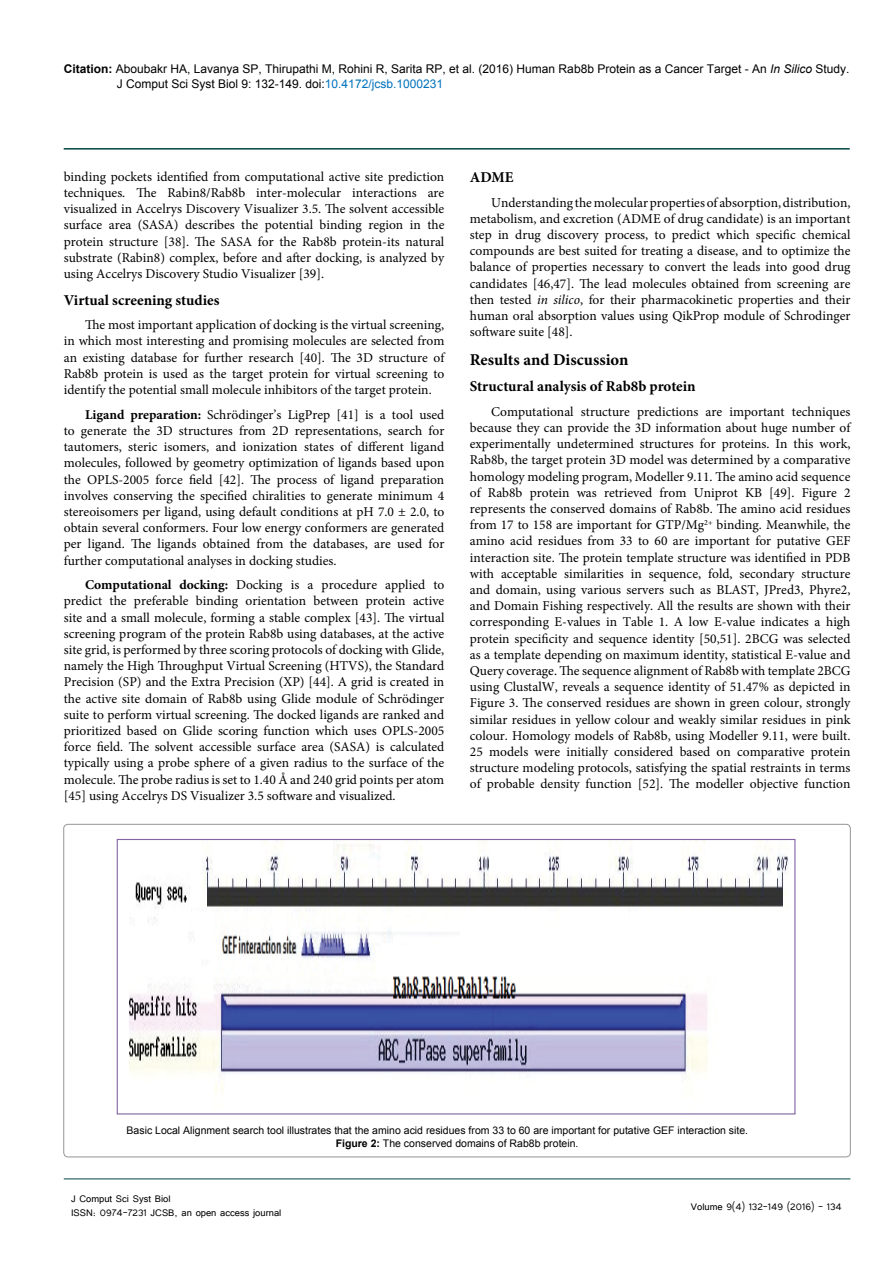
<style>
.page{position:relative;width:893px;height:1263px;background:#fff}
.page>*{position:absolute;margin:0;border:0;box-sizing:border-box;transform-origin:0 0}
.Hedding{font:700 16.5px "Minion Pro";color:#000}
.sUB-hEDDING{font:700 15px "Minion Pro";color:#000}
.t1{font:13.5px/16.2px "Minion Pro";color:#000;text-align:justify}
.t2{font:12px/15px "Arial";color:#000}
.t3{font:12px/14.4px "Tunga";color:#000}
.t4{font:10.5px "Arial";color:#000}
.s1{font-weight:700}
.s2{font-style:italic}
.s3{color:#0072bc}
</style>
<div class="page">
<hr style="left:64px;top:148px;width:786px;height:2px;background:#004440">
<hr style="left:64px;top:1179px;width:786px;height:1px;background:#004440">
<img style="left:129px;top:841px;width:659px;height:252px">
<div style="left:117px;top:839px;width:678px;height:275px;border:1px solid #8165a3"></div>
<p class="t2" style="left:117px;top:61px;width:734px;text-indent:-53px"><span class="s1">Citation:</span> Aboubakr HA, Lavanya SP, Thirupathi M, Rohini R, Sarita RP, et al. (2016) Human Rab8b Protein as a Cancer Target - An <span class="s2">In Silico</span> Study.<br>J Comput Sci Syst Biol 9: 132-149. doi:<span class="s3">10.4172/jcsb.1000231</span></p>
<p class="t1" style="left:64px;top:168px;width:382px">binding pockets identified from computational active site prediction techniques. The Rabin8/Rab8b inter-molecular interactions are visualized in Accelrys Discovery Visualizer 3.5. The solvent accessible surface area (SASA) describes the potential binding region in the protein structure [38]. The SASA for the Rab8b protein-its natural substrate (Rabin8) complex, before and after docking, is analyzed by using Accelrys Discovery Studio Visualizer [39].</p>
<p class="sUB-hEDDING" style="left:64px;top:289px;width:157px">Virtual screening studies</p>
<p class="t1" style="left:64px;top:317px;width:382px;text-indent:21px">The most important application of docking is the virtual screening, in which most interesting and promising molecules are selected from an existing database for further research [40]. The 3D structure of Rab8b protein is used as the target protein for virtual screening to identify the potential small molecule inhibitors of the target protein.</p>
<p class="t1" style="left:64px;top:406px;width:382px;text-indent:21px"><span class="s1">Ligand preparation:</span> Schrödinger’s LigPrep [41] is a tool used to generate the 3D structures from 2D representations, search for tautomers, steric isomers, and ionization states of different ligand molecules, followed by geometry optimization of ligands based upon the OPLS-2005 force field [42]. The process of ligand preparation involves conserving the specified chiralities to generate minimum 4 stereoisomers per ligand, using default conditions at pH 7.0 ± 2.0, to obtain several conformers. Four low energy conformers are generated per ligand. The ligands obtained from the databases, are used for further computational analyses in docking studies.</p>
<p class="t1" style="left:64px;top:577px;width:382px;text-indent:21px"><span class="s1">Computational docking:</span> Docking is a procedure applied to predict the preferable binding orientation between protein active site and a small molecule, forming a stable complex [43]. The virtual screening program of the protein Rab8b using databases, at the active site grid, is performed by three scoring protocols of docking with Glide, namely the High Throughput Virtual Screening (HTVS), the Standard Precision (SP) and the Extra Precision (XP) [44]. A grid is created in the active site domain of Rab8b using Glide module of Schrödinger suite to perform virtual screening. The docked ligands are ranked and prioritized based on Glide scoring function which uses OPLS-2005 force field. The solvent accessible surface area (SASA) is calculated typically using a probe sphere of a given radius to the surface of the molecule. The probe radius is set to 1.40 Å and 240 grid points per atom [45] using Accelrys DS Visualizer 3.5 software and visualized.</p>
<p class="sUB-hEDDING" style="left:470px;top:167px;width:45px">ADME</p>
<p class="t1" style="left:470px;top:194px;width:382px;text-indent:21px">Understanding the molecular properties of absorption, distribution, metabolism, and excretion (ADME of drug candidate) is an important step in drug discovery process, to predict which specific chemical compounds are best suited for treating a disease, and to optimize the balance of properties necessary to convert the leads into good drug candidates [46,47]. The lead molecules obtained from screening are then tested <span class="s2">in silico</span>, for their pharmacokinetic properties and their human oral absorption values using QikProp module of Schrodinger software suite [48].</p>
<p class="Hedding" style="left:470px;top:348px;width:160px">Results and Discussion</p>
<p class="sUB-hEDDING" style="left:470px;top:376px;width:227px">Structural analysis of Rab8b protein</p>
<p class="t1" style="left:470px;top:403px;width:382px;text-indent:21px">Computational structure predictions are important techniques because they can provide the 3D information about huge number of experimentally undetermined structures for proteins. In this work, Rab8b, the target protein 3D model was determined by a comparative homology modeling program, Modeller 9.11. The amino acid sequence of Rab8b protein was retrieved from Uniprot KB [49]. Figure 2 represents the conserved domains of Rab8b. The amino acid residues from 17 to 158 are important for GTP/Mg<sup>2+</sup> binding. Meanwhile, the amino acid residues from 33 to 60 are important for putative GEF interaction site. The protein template structure was identified in PDB with acceptable similarities in sequence, fold, secondary structure and domain, using various servers such as BLAST, JPred3, Phyre2, and Domain Fishing respectively. All the results are shown with their corresponding E-values in Table 1. A low E-value indicates a high protein specificity and sequence identity [50,51]. 2BCG was selected as a template depending on maximum identity, statistical E-value and Query coverage. The sequence alignment of Rab8b with template 2BCG using ClustalW, reveals a sequence identity of 51.47% as depicted in Figure 3. The conserved residues are shown in green colour, strongly similar residues in yellow colour and weakly similar residues in pink colour. Homology models of Rab8b, using Modeller 9.11, were built.<br>25 models were initially considered based on comparative protein structure modeling protocols, satisfying the spatial restraints in terms of probable density function [52]. The modeller objective function</p>
<p class="t4" style="left:127px;top:1124px;width:623px">Basic Local Alignment search tool illustrates that the amino acid residues from 33 to 60 are important for putative GEF interaction site.</p>
<p class="t4" style="left:336px;top:1136px;width:244px"><span class="s1">Figure 2:</span> The conserved domains of Rab8b protein.</p>
<p class="t3" style="left:71px;top:1190px;width:212px">J Comput Sci Syst Biol<br>ISSN: 0974-7231 JCSB, an open access journal</p>
<p class="t3" style="left:691px;top:1199px;width:152px">Volume 9(4) 132-149 (2016) - 134</p>
</div>
